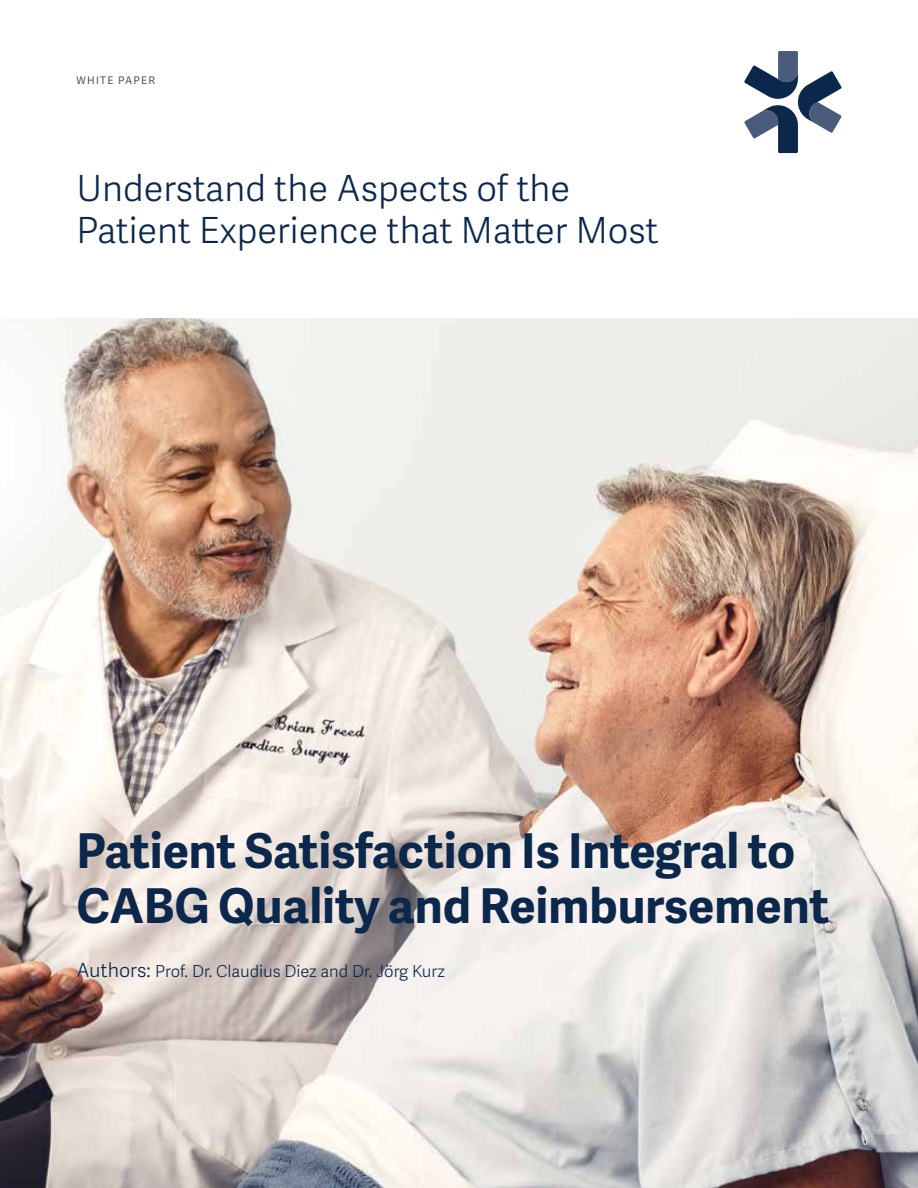
<style>
.page{position:relative;width:918px;height:1188px;background:#fff}
.page>*{position:absolute;margin:0;border:0;box-sizing:border-box;transform-origin:0 0}
.t1{font:700 48px/55.5px "Adelle Sans";color:#0c274c}
.t2{font:300 36px/42px "Adelle Sans";color:#0c274c}
.t3{font:300 16.5px "Adelle Sans";color:#0c274c}
.t4{font:10.5px "Adelle Sans";letter-spacing:.12em;color:#505353}
.s1{font-size:19.5px}
</style>
<div class="page">
<img style="left:0;top:319px;width:918px;height:869px">
<svg style="left:744px;top:51px;width:97px;height:102px"></svg>
<p class="t4" style="left:77px;top:73px;width:80px">WHITE PAPER</p>
<p class="t2" style="left:77px;top:166px;width:584px">Understand the Aspects of the<br>Patient Experience that Matter Most</p>
<p class="t1" style="left:77px;top:821px;width:754px">Patient Satisfaction Is Integral to<br>CABG Quality and Reimbursement</p>
<p class="t3" style="left:77px;top:960px;width:370px"><span class="s1">Authors:</span> Prof. Dr. Claudius Diez and Dr. Jörg Kurz</p>
</div>
